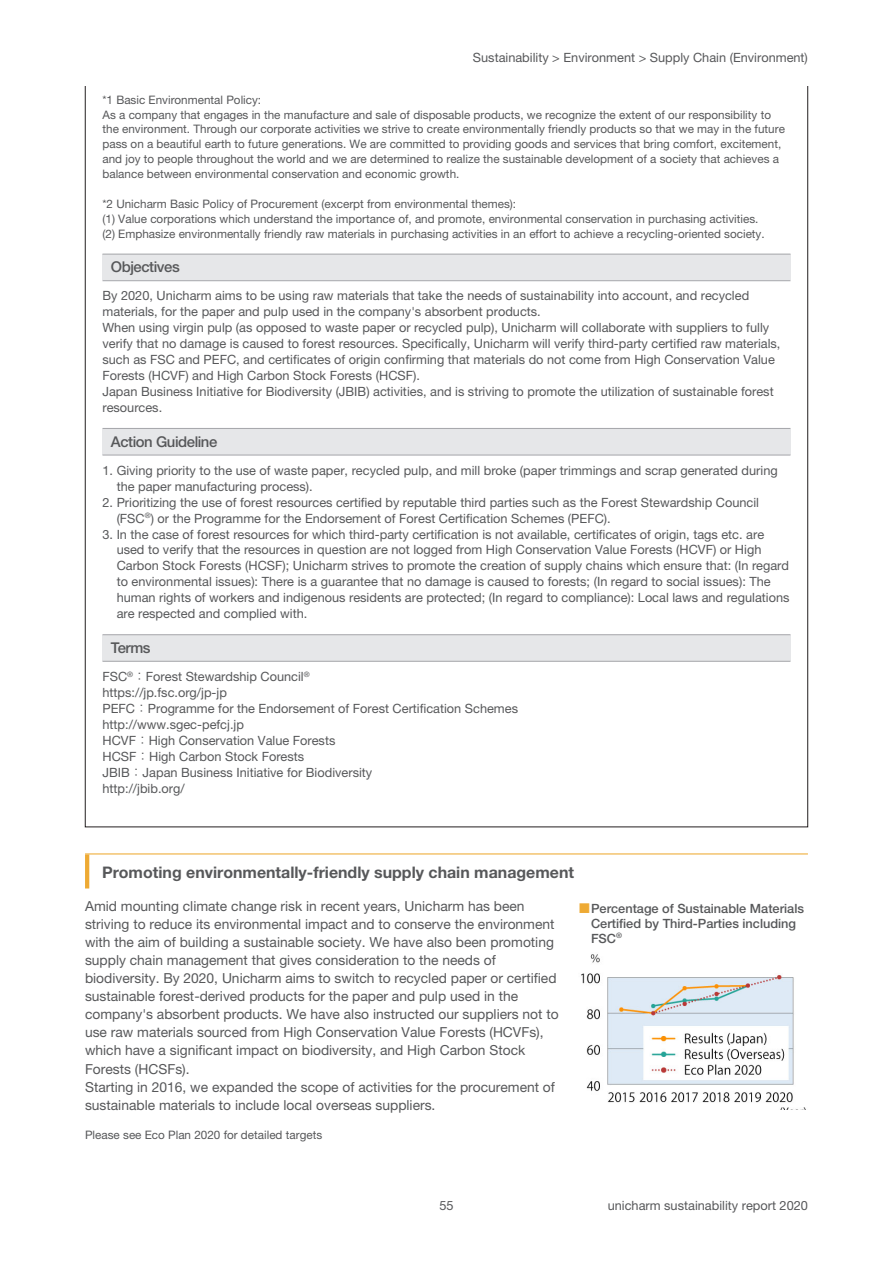
<style>
.page{position:relative;width:893px;height:1263px;background:#fff}
.page>*{position:absolute;margin:0;border:0;box-sizing:border-box;transform-origin:0 0}
.t1{font:700 15.9px "Helvetica Neue LT Std";color:#57585a}
.t2{font:500 14.85px "Helvetica Neue LT Std";letter-spacing:-.03em;color:#57585a}
.t3{font:13.8px/18.1px "Helvetica Neue LT Std";color:#57585a}
.t4{font:12.75px/15.9px "Helvetica Neue LT Std";color:#57585a}
.t5{font:500 12.75px/14.9px "Helvetica Neue LT Std";color:#57585a;text-align:center}
.t6{font:11.7px/14.9px "Helvetica Neue LT Std";color:#57585a}
.t7{font:7.5px "Helvetica Neue LT Std";color:#57585a}
.t8{font:500 7.5px "Helvetica Neue LT Std";color:#57585a}
.s1{font-size:12.75px}
.s2{font-family:"Hira Kaku Pro W3"}
.s3{font-family:"Hira Kaku Pro W6";font-weight:400;color:#eeaa34}
</style>
<div class="page">
<hr style="left:85px;top:853px;width:723px;height:1px;background:#eeaa34">
<hr style="left:85px;top:854px;width:4px;height:34px;background:#eeaa34">
<div style="left:102px;top:255px;width:688px;height:25px;background:#e6e7e9"></div>
<hr style="left:102px;top:254px;width:688px;height:1px;background:#a8a9ad">
<hr style="left:102px;top:280px;width:688px;height:1px;background:#a8a9ad">
<div style="left:102px;top:429px;width:688px;height:25px;background:#e6e7e9"></div>
<hr style="left:102px;top:428px;width:688px;height:1px;background:#a8a9ad">
<hr style="left:102px;top:454px;width:688px;height:2px;background:#a8a9ad">
<div style="left:102px;top:635px;width:688px;height:26px;background:#e6e7e9"></div>
<hr style="left:102px;top:634px;width:688px;height:1px;background:#a8a9ad">
<hr style="left:102px;top:661px;width:688px;height:1px;background:#a8a9ad">
<img style="left:581px;top:954px;width:225px;height:155px">
<p class="t4" style="left:473px;top:49px;width:336px">Sustainability &gt; Environment &gt; Supply Chain (Environment(</p>
<p class="t6" style="left:102px;top:92px;width:684px">1* Basic Environmental Policy:<br>As a company that engages in the manufacture and sale of disposable products, we recognize the extent of our responsibility to the environment. Through our corporate activities we strive to create environmentally friendly products so that we may in the future pass on a beautiful earth to future generations. We are committed to providing goods and services that bring comfort, excitement, and joy to people throughout the world and we are determined to realize the sustainable development of a society that achieves a balance between environmental conservation and economic growth.</p>
<p class="t6" style="left:102px;top:196px;width:664px">2* Unicharm Basic Policy of Procurement (excerpt from environmental themes :(<br>1( ) Value corporations which understand the importance of, and promote, environmental conservation in purchasing activities.<br>2( ) Emphasize environmentally friendly raw materials in purchasing activities in an effort to achieve a recycling-oriented society.</p>
<p class="t2" style="left:111px;top:258px;width:70px">Objectives</p>
<p class="t4" style="left:102px;top:288px;width:679px">By 2020, Unicharm aims to be using raw materials that take the needs of sustainability into account, and recycled materials, for the paper and pulp used in the company s' absorbent products.<br>When using virgin pulp (as opposed to waste paper or recycled pulp ,) Unicharm will collaborate with suppliers to fully verify that no damage is caused to forest resources. Specifically, Unicharm will verify third-party certified raw materials, such as FSC and PEFC, and certificates of origin confirming that materials do not come from High Conservation Value Forests (HCVF) and High Carbon Stock Forests (HCSF .(<br>Japan Business Initiative for Biodiversity (JBIB) activities, and is striving to promote the utilization of sustainable forest resources.</p>
<p class="t2" style="left:111px;top:432px;width:108px">Action Guideline</p>
<p class="t4" style="left:117px;top:462px;width:663px;text-indent:-14px">1. Giving priority to the use of waste paper, recycled pulp, and mill broke (paper trimmings and scrap generated during the paper manufacturing process .(</p>
<p class="t4" style="left:158px;top:494px;width:603px;text-indent:-55px">2. Prioritizing the use of forest resources certified by reputable third parties such as the Forest Stewardship Council or the Programme for the Endorsement of Forest Certification Schemes (PEFC .(</p>
<p class="t7" style="left:145px;top:511px;width:11px">®<span class="s1">)</span></p>
<p class="t4" style="left:117px;top:510px;width:30px">(FSC</p>
<p class="t4" style="left:117px;top:526px;width:674px;text-indent:-14px">3. In the case of forest resources for which third-party certification is not available, certificates of origin, tags etc. are used to verify that the resources in question are not logged from High Conservation Value Forests (HCVF) or High Carbon Stock Forests (HCSF); Unicharm strives to promote the creation of supply chains which ensure that (: In regard to environmental issues :) There is a guarantee that no damage is caused to forests; (In regard to social issues :) The human rights of workers and indigenous residents are protected; (In regard to compliance :) Local laws and regulations are respected and complied with.</p>
<p class="t2" style="left:111px;top:639px;width:41px">Terms</p>
<p class="t7" style="left:304px;top:669px;width:7px">R</p>
<p class="t4" style="left:102px;top:668px;width:417px">FSC <span class="s2">：</span><sup>®</sup> Forest Stewardship Council<br>https://jp.fsc.org j p/ -jp<br>PEFC<span class="s2">：</span>Programme for the Endorsement of Forest Certification Schemes http://www.sgec-pefcj j p.<br>HCVF<span class="s2">：</span>High Conservation Value Forests<br>HCSF<span class="s2">：</span>High Carbon Stock Forests<br>JBIB<span class="s2">：</span>Japan Business Initiative for Biodiversity<br>http://jbib.org/</p>
<p class="t1" style="left:102px;top:862px;width:473px">Promoting environmentally-friendly supply chain management</p>
<p class="t3" style="left:85px;top:897px;width:475px">Amid mounting climate change risk in recent years, Unicharm has been striving to reduce its environmental impact and to conserve the environment with the aim of building a sustainable society. We have also been promoting supply chain management that gives consideration to the needs of biodiversity. By 2020, Unicharm aims to switch to recycled paper or certified sustainable forest-derived products for the paper and pulp used in the company s' absorbent products. We have also instructed our suppliers not to use raw materials sourced from High Conservation Value Forests (HCVFs ,( which have a significant impact on biodiversity, and High Carbon Stock Forests (HCSFs .(<br>Starting in 2016, we expanded the scope of activities for the procurement of sustainable materials to include local overseas suppliers.</p>
<p class="t6" style="left:85px;top:1128px;width:239px">Please see Eco Plan 2020 for detailed targets</p>
<p class="t5" style="left:578px;top:901px;width:227px"><span class="s3">■</span>Percentage of Sustainable Materials<br>Certified by Third-Parties including</p>
<p class="t8" style="left:616px;top:931px;width:7px">R</p>
<p class="t5" style="left:591px;top:930px;width:27px">FSC</p>
<p class="t4" style="left:439px;top:1197px;width:16px">55</p>
<p class="t4" style="left:608px;top:1197px;width:202px">unicharm sustainability report 2020</p>
</div>
